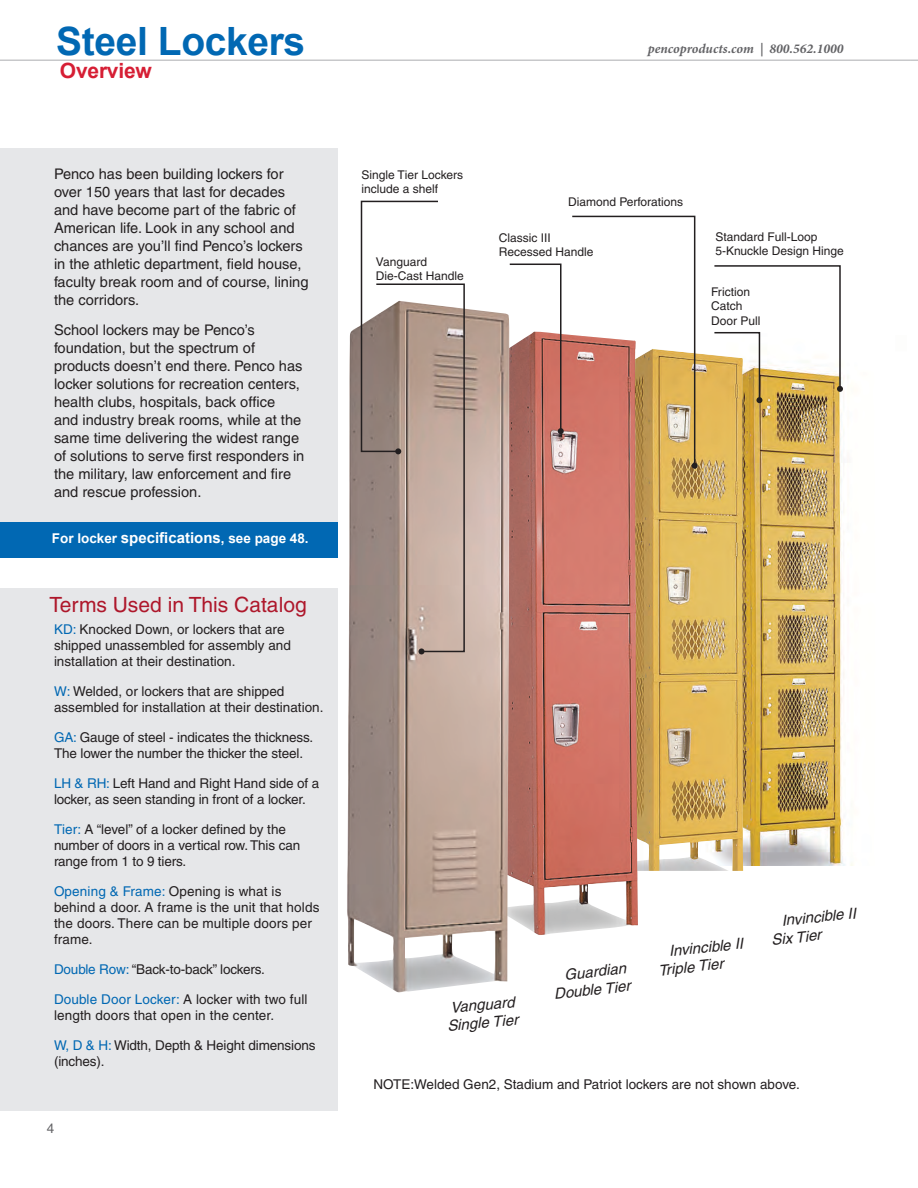
<style>
.page{position:relative;width:918px;height:1188px;background:#fff}
.page>*{position:absolute;margin:0;border:0;box-sizing:border-box;transform-origin:0 0}
.Left_Header_Big{font:700 39px "Arial";letter-spacing:-.01em;color:#0168b3}
.Body_Header{font:21px "Helvetica";color:#ae172b}
.t1{font:700 21px "Arial";letter-spacing:-.01em;color:#d61e34}
.t2{font:italic 15px/18px "Helvetica";color:#231f20}
.t3{font:14.7px/18px "Helvetica";color:#231f20}
.Left_Header_Big-2{font:13.5px/16.2px "Helvetica";color:#231f20}
.t4{font:700 13.5px "Arial";color:#fff}
.t5{font:italic 700 13.5px "Minion Pro";color:#636366}
.t6{font:13.5px "Helvetica";color:#636366}
.Body_Text{font:12px/14.4px "Helvetica";color:#231f20}
.s1{font-size:15px}
.s2{color:#0168b3}
</style>
<div class="page">
<hr style="left:0;top:59px;width:911px;height:2px;background:#c7c8ca">
<svg style="left:911px;top:59px;width:7px;height:2px"></svg>
<img style="left:743px;top:378px;width:110px;height:487px">
<img style="left:638px;top:353px;width:105px;height:518px">
<img style="left:510px;top:334px;width:128px;height:601px">
<img style="left:347px;top:309px;width:163px;height:684px">
<div style="left:0;top:148px;width:338px;height:396px;background:#e6e7e9"></div>
<div style="left:0;top:522px;width:338px;height:35px;background:#0168b3"></div>
<div style="left:0;top:588px;width:338px;height:522px;background:#e6e7e9"></div>
<svg style="left:571px;top:215px;width:127px;height:254px"></svg>
<svg style="left:508px;top:263px;width:56px;height:171px"></svg>
<svg style="left:713px;top:265px;width:130px;height:138px"></svg>
<svg style="left:360px;top:200px;width:106px;height:454px"></svg>
<p class="Left_Header_Big" style="left:56px;top:14px;width:250px">Steel Lockers</p>
<p class="t1" style="left:60px;top:56px;width:93px">Overview</p>
<p class="t3" style="left:54px;top:164px;width:256px">Penco has been building lockers for over 150 years that last for decades and have become part of the fabric of American life. Look in any school and chances are you’ll find Penco’s lockers in the athletic department, field house, faculty break room and of course, lining the corridors.</p>
<p class="t3" style="left:54px;top:320px;width:252px">School lockers may be Penco’s foundation, but the spectrum of products doesn’t end there. Penco has locker solutions for recreation centers, health clubs, hospitals, back office<br>and industry break rooms, while at the same time delivering the widest range of solutions to serve first responders in the military, law enforcement and fire and rescue profession.</p>
<p class="t4" style="left:52px;top:529px;width:258px">For locker <span class="s1">specifications</span>, see page 48.</p>
<p class="Body_Header" style="left:50px;top:592px;width:259px">Terms Used in This Catalog</p>
<p class="Left_Header_Big-2" style="left:54px;top:621px;width:238px"><span class="s2">KD:</span> Knocked Down, or lockers that are shipped unassembled for assembly and installation at their destination.</p>
<p class="Left_Header_Big-2" style="left:54px;top:683px;width:271px"><span class="s2">W:</span> Welded, or lockers that are shipped assembled for installation at their destination.</p>
<p class="Left_Header_Big-2" style="left:54px;top:729px;width:261px"><span class="s2">GA:</span> Gauge of steel - indicates the thickness.<br>The lower the number the thicker the steel.</p>
<p class="Left_Header_Big-2" style="left:54px;top:775px;width:267px"><span class="s2">LH &amp; RH:</span> Left Hand and Right Hand side of a locker, as seen standing in front of a locker.</p>
<p class="Left_Header_Big-2" style="left:54px;top:821px;width:248px"><span class="s2">Tier:</span> A “level” of a locker defined by the number of doors in a vertical row. This can range from 1 to 9 tiers.</p>
<p class="Left_Header_Big-2" style="left:54px;top:883px;width:267px"><span class="s2">Opening &amp; Frame:</span> Opening is what is behind a door. A frame is the unit that holds the doors. There can be multiple doors per frame.</p>
<p class="Left_Header_Big-2" style="left:54px;top:961px;width:213px"><span class="s2">Double Row:</span> “Back-to-back” lockers.</p>
<p class="Left_Header_Big-2" style="left:54px;top:991px;width:255px"><span class="s2">Double Door Locker:</span> A locker with two full length doors that open in the center.</p>
<p class="Left_Header_Big-2" style="left:54px;top:1037px;width:263px"><span class="s2">W, D &amp; H:</span> Width, Depth &amp; Height dimensions (inches).</p>
<p class="t6" style="left:47px;top:1121px;width:9px">4</p>
<p class="t5" style="left:648px;top:39px;width:197px">pencoproducts.com | 800.562.1000</p>
<p class="Body_Text" style="left:362px;top:167px;width:103px">Single Tier Lockers include a shelf</p>
<p class="Body_Text" style="left:376px;top:254px;width:90px">Vanguard<br>Die-Cast Handle</p>
<p class="Body_Text" style="left:568px;top:195px;width:116px">Diamond Perforations</p>
<p class="Body_Text" style="left:499px;top:230px;width:96px">Classic III<br>Recessed Handle</p>
<p class="Body_Text" style="left:715px;top:230px;width:130px">Standard Full-Loop<br>5-Knuckle Design Hinge</p>
<p class="Body_Text" style="left:711px;top:284px;width:51px">Friction<br>Catch<br>Door Pull</p>
<p class="t2" style="left:445px;top:999px;width:72px;text-align:center;rotate:-5deg">Vanguard<br>Single Tier</p>
<p class="t2" style="left:551px;top:967px;width:78px;text-align:right;rotate:-6deg">Guardian<br>Double Tier</p>
<p class="t2" style="left:656px;top:943px;width:88px;text-indent:12px;rotate:-6deg">Invincible II<br>Triple Tier</p>
<p class="t2" style="left:768px;top:913px;width:88px;text-indent:12px;rotate:-6deg">Invincible II<br>Six Tier</p>
<p class="Left_Header_Big-2" style="left:374px;top:1076px;width:428px">NOTE:Welded Gen2, Stadium and Patriot lockers are not shown above.</p>
</div>
